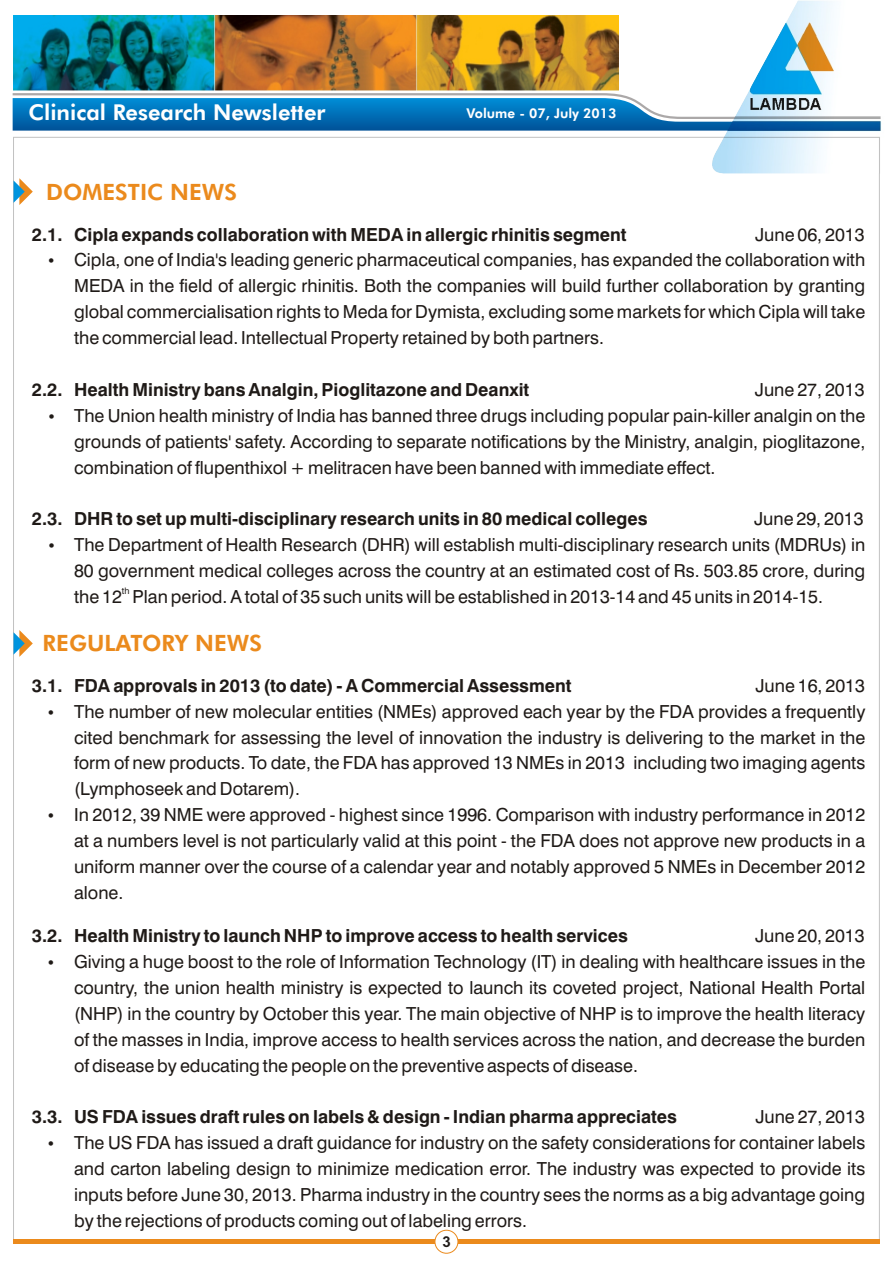
<style>
.page{position:relative;width:894px;height:1263px;background:#fff}
.page>*{position:absolute;margin:0;border:0;box-sizing:border-box;transform-origin:0 0}
.t1{font:22.5px "Futura Hv BT";color:#eb8a1c}
.t2{font:21.9px "Futura Hv BT";color:#fff}
.t3{font:18px/26px "Swis 721 BT";color:#1f1a17;text-align:justify}
.t4{font:700 18px "Swis 721 BT";color:#1f1a17}
.t5{font:700 15px "Arial";color:#1f1a17}
.t6{font:13.5px "Futura Hv BT";color:#fff}
.t7{font:9px "Swis 721 BT";color:#1f1a17}
</style>
<div class="page">
<svg style="left:12px;top:93px;width:691px;height:38px;background:#2e86bf"></svg>
<div style="left:13px;top:1239px;width:867px;height:5px;background:#eb8a1c"></div>
<div style="left:435px;top:1230px;width:23px;height:24px;background:#fff;border:1px solid #eb8a1c;border-radius:50%"></div>
<img style="left:13px;top:15px;width:606px;height:76px">
<img style="left:703px;top:0;width:178px;height:174px">
<svg style="left:14px;top:178px;width:19px;height:27px"></svg>
<svg style="left:14px;top:630px;width:19px;height:27px"></svg>
<p class="t2" style="left:28px;top:104px;width:299px">Clinical Research Newsletter</p>
<p class="t6" style="left:467px;top:108px;width:151px">Volume - 07, July 2013</p>
<p class="t1" style="left:46px;top:183px;width:193px">DOMESTIC NEWS</p>
<p class="t4" style="left:32px;top:227px;width:596px">2.1. Cipla expands collaboration with MEDA in allergic rhinitis segment</p>
<p class="t3" style="left:755px;top:223px;width:111px">June 06, 2013</p>
<p class="t3" style="left:74px;top:249px;width:793px;text-indent:-26px">• Cipla, one of India's leading generic pharmaceutical companies, has expanded the collaboration with MEDA in the field of allergic rhinitis. Both the companies will build further collaboration by granting global commercialisation rights to Meda for Dymista, excluding some markets for which Cipla will take the commercial lead. Intellectual Property retained by both partners.</p>
<p class="t4" style="left:32px;top:382px;width:499px">2.2. Health Ministry bans Analgin, Pioglitazone and Deanxit</p>
<p class="t3" style="left:755px;top:378px;width:111px">June 27, 2013</p>
<p class="t3" style="left:74px;top:404px;width:793px;text-indent:-26px">• The Union health ministry of India has banned three drugs including popular pain-killer analgin on the grounds of patients' safety. According to separate notifications by the Ministry, analgin, pioglitazone, combination of flupenthixol + melitracen have been banned with immediate effect.</p>
<p class="t4" style="left:32px;top:512px;width:617px">2.3. DHR to set up multi-disciplinary research units in 80 medical colleges</p>
<p class="t3" style="left:754px;top:508px;width:111px">June 29, 2013</p>
<p class="t3" style="left:48px;top:534px;width:819px;text-align:right">• The Department of Health Research (DHR) will establish multi-disciplinary research units (MDRUs) in<br>80 government medical colleges across the country at an estimated cost of Rs. 503.85 crore, during</p>
<p class="t7" style="left:122px;top:588px;width:9px">th</p>
<p class="t3" style="left:74px;top:586px;width:751px">the 12 Plan period. A total of 35 such units will be established in 2013-14 and 45 units in 2014-15.</p>
<p class="t1" style="left:43px;top:634px;width:221px">REGULATORY NEWS</p>
<p class="t4" style="left:32px;top:678px;width:541px">3.1. FDA approvals in 2013 (to date) - A Commercial Assessment</p>
<p class="t3" style="left:755px;top:674px;width:111px">June 16, 2013</p>
<p class="t3" style="left:74px;top:700px;width:793px;text-indent:-26px">• The number of new molecular entities (NMEs) approved each year by the FDA provides a frequently cited benchmark for assessing the level of innovation the industry is delivering to the market in the form of new products. To date, the FDA has approved 13 NMEs in 2013 including two imaging agents (Lymphoseek and Dotarem).</p>
<p class="t3" style="left:74px;top:804px;width:793px;text-indent:-26px">• In 2012, 39 NME were approved - highest since 1996. Comparison with industry performance in 2012 at a numbers level is not particularly valid at this point - the FDA does not approve new products in a uniform manner over the course of a calendar year and notably approved 5 NMEs in December 2012 alone.</p>
<p class="t4" style="left:32px;top:928px;width:597px">3.2. Health Ministry to launch NHP to improve access to health services</p>
<p class="t3" style="left:755px;top:924px;width:111px">June 20, 2013</p>
<p class="t3" style="left:74px;top:950px;width:793px;text-indent:-26px">• Giving a huge boost to the role of Information Technology (IT) in dealing with healthcare issues in the country, the union health ministry is expected to launch its coveted project, National Health Portal (NHP) in the country by October this year. The main objective of NHP is to improve the health literacy of the masses in India, improve access to health services across the nation, and decrease the burden of disease by educating the people on the preventive aspects of disease.</p>
<p class="t4" style="left:32px;top:1110px;width:647px">3.3. US FDA issues draft rules on labels &amp; design - Indian pharma appreciates</p>
<p class="t3" style="left:755px;top:1106px;width:111px">June 27, 2013</p>
<p class="t3" style="left:74px;top:1132px;width:793px;text-indent:-26px">• The US FDA has issued a draft guidance for industry on the safety considerations for container labels and carton labeling design to minimize medication error. The industry was expected to provide its inputs before June 30, 2013. Pharma industry in the country sees the norms as a big advantage going by the rejections of products coming out of labeling errors.</p>
<p class="t5" style="left:442px;top:1236px;width:10px">3</p>
</div>
